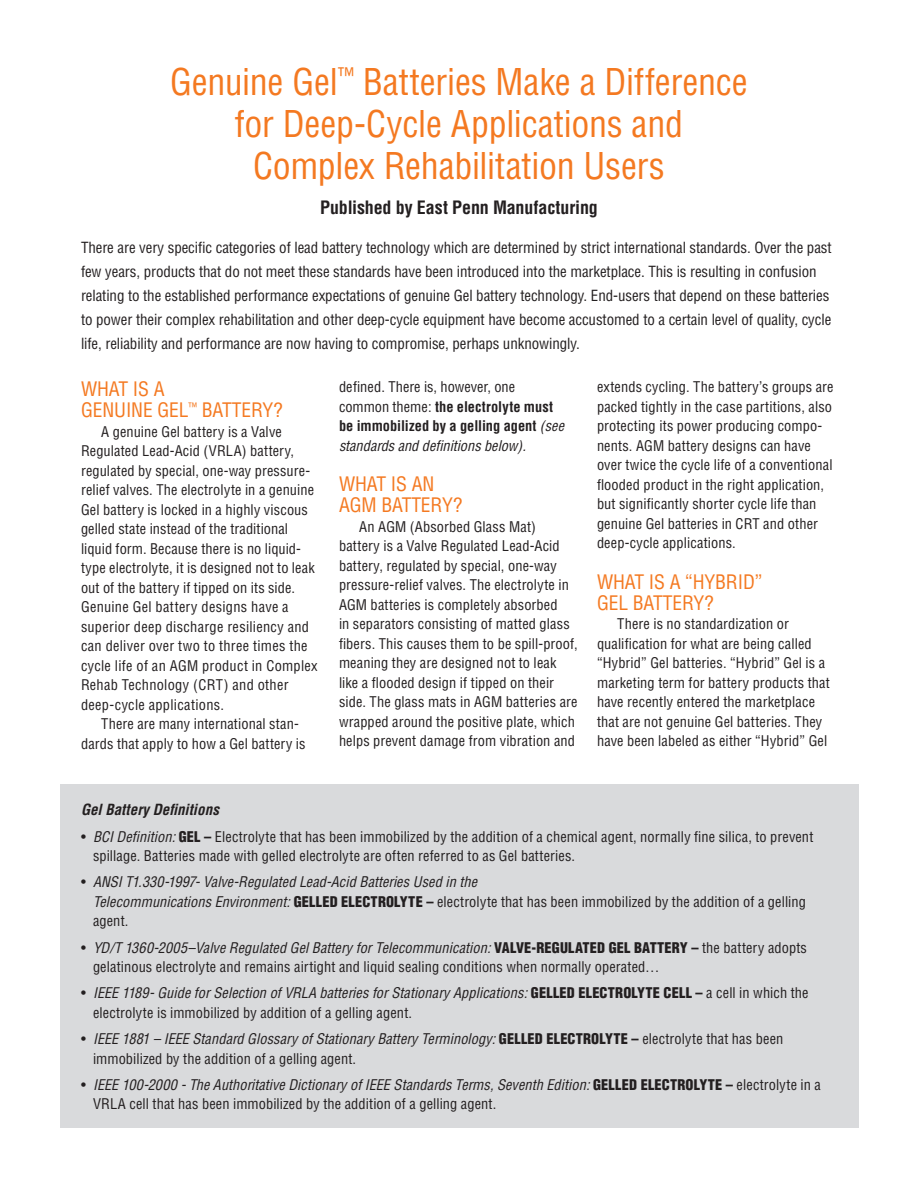
<style>
.page{position:relative;width:918px;height:1188px;background:#fff}
.page>*{position:absolute;margin:0;border:0;box-sizing:border-box;transform-origin:0 0}
.Breakheads{font:condensed 36px/42px "Helvetica";letter-spacing:-.005em;color:#f47921;text-align:center}
.Breakheads-2{font:condensed 19.5px/21px "Helvetica";letter-spacing:-.005em;color:#f47921}
.t1{font:700 condensed 18px "Helvetica";letter-spacing:-.01em;color:#231f20}
.t2{font:condensed 15px/24px "Helvetica";letter-spacing:-.005em;color:#231f20}
.Subheads{font:italic 700 condensed 15px "Helvetica";color:#231f20}
.body_text{font:condensed 14.4px/19.5px "Helvetica";letter-spacing:.01em;color:#231f20}
.bullets{font:condensed 14.4px/19.5px "Helvetica";letter-spacing:.01em;color:#231f20}
.bullets-2{font:italic condensed 14.4px/19.5px "Helvetica";letter-spacing:.005em;color:#231f20}
.body_text-2{font:700 condensed 14.4px/19.5px "Helvetica";color:#231f20}
.s1{font-weight:400}
.s2{font-weight:400;font-style:italic}
.s3{font-style:italic}
.s4{font-weight:900}
.s5{font-style:normal}
.s6{font-weight:900;font-style:normal}
</style>
<div class="page">
<div style="left:60px;top:784px;width:799px;height:344px;background:#d9dadc"></div>
<p class="Breakheads" style="left:170px;top:60px;width:579px">Genuine Gel<sup>™</sup> Batteries Make a Difference for Deep-Cycle Applications and<br>Complex Rehabilitation Users</p>
<p class="t1" style="left:320px;top:196px;width:279px">Published by East Penn Manufacturing</p>
<p class="t2" style="left:81px;top:236px;width:752px">There are very specific categories of lead battery technology which are determined by strict international standards. Over the past few years, products that do not meet these standards have been introduced into the marketplace. This is resulting in confusion relating to the established performance expectations of genuine Gel battery technology. End-users that depend on these batteries to power their complex rehabilitation and other deep-cycle equipment have become accustomed to a certain level of quality, cycle life, reliability and performance are now having to compromise, perhaps unknowingly.</p>
<p class="body_text-2" style="left:339px;top:377px;width:227px"><span class="s1">defined. There is, however, one common theme:</span> the electrolyte must be immobilized by a gelling agent <span class="s2">(see standards and definitions below).</span></p>
<p class="Breakheads-2" style="left:339px;top:473px;width:125px">WHAT IS AN<br>AGM BATTERY?</p>
<p class="body_text" style="left:339px;top:516px;width:240px;text-indent:20px">An AGM (Absorbed Glass Mat) battery is a Valve Regulated Lead-Acid battery, regulated by special, one-way pressure-relief valves. The electrolyte in AGM batteries is completely absorbed<br>in separators consisting of matted glass fibers. This causes them to be spill-proof, meaning they are designed not to leak like a flooded design if tipped on their side. The glass mats in AGM batteries are wrapped around the positive plate, which helps prevent damage from vibration and</p>
<p class="Breakheads-2" style="left:81px;top:378px;width:203px">WHAT IS A<br>GENUINE GEL<sup>™</sup> BATTERY?</p>
<p class="body_text" style="left:81px;top:422px;width:238px;text-indent:20px">A genuine Gel battery is a Valve Regulated Lead-Acid (VRLA) battery, regulated by special, one-way pressure&shy;relief valves. The electrolyte in a genuine Gel battery is locked in a highly viscous gelled state instead of the traditional liquid form. Because there is no liquid&shy;type electrolyte, it is designed not to leak out of the battery if tipped on its side.<br>Genuine Gel battery designs have a superior deep discharge resiliency and can deliver over two to three times the cycle life of an AGM product in Complex Rehab Technology (CRT) and other deep-cycle applications.</p>
<p class="body_text" style="left:81px;top:714px;width:226px;text-indent:20px">There are many international stan&shy;dards that apply to how a Gel battery is</p>
<p class="body_text" style="left:597px;top:377px;width:238px">extends cycling. The battery’s groups are packed tightly in the case partitions, also protecting its power producing compo&shy;nents. AGM battery designs can have over twice the cycle life of a conventional flooded product in the right application, but significantly shorter cycle life than genuine Gel batteries in CRT and other deep-cycle applications.</p>
<p class="Breakheads-2" style="left:597px;top:571px;width:167px">WHAT IS A “HYBRID”<br>GEL BATTERY?</p>
<p class="body_text" style="left:597px;top:614px;width:234px;text-indent:20px">There is no standardization or qualification for what are being called “Hybrid” Gel batteries. “Hybrid” Gel is a marketing term for battery products that have recently entered the marketplace that are not genuine Gel batteries. They have been labeled as either “Hybrid” Gel</p>
<p class="Subheads" style="left:81px;top:801px;width:140px">Gel Battery Definitions</p>
<p class="bullets" style="left:93px;top:827px;width:722px;text-indent:-12px">• <span class="s3">BCI Definition:</span> <span class="s4">GEL –</span> Electrolyte that has been immobilized by the addition of a chemical agent, normally fine silica, to prevent spillage. Batteries made with gelled electrolyte are often referred to as Gel batteries.</p>
<p class="bullets-2" style="left:93px;top:872px;width:715px;text-indent:-12px"><span class="s5">•</span> ANSI T1.330-1997- Valve-Regulated Lead-Acid Batteries Used in the<br>Telecommunications Environment: <span class="s6">GELLED ELECTROLYTE –</span> <span class="s5">electrolyte that has been immobilized by the addition of a gelling agent.</span></p>
<p class="bullets" style="left:93px;top:938px;width:716px;text-indent:-12px">• <span class="s3">YD/T 1360-2005–Valve Regulated Gel Battery for Telecommunication:</span> <span class="s4">VALVE-REGULATED GEL BATTERY –</span> the battery adopts gelatinous electrolyte and remains airtight and liquid sealing conditions when normally operated…</p>
<p class="bullets-2" style="left:93px;top:983px;width:717px;text-indent:-12px"><span class="s5">•</span> IEEE 1189- Guide for Selection of VRLA batteries for Stationary Applications: <span class="s6">GELLED ELECTROLYTE CELL –</span> <span class="s5">a cell in which the electrolyte is immobilized by addition of a gelling agent.</span></p>
<p class="bullets" style="left:93px;top:1029px;width:692px;text-indent:-12px">• <span class="s3">IEEE 1881 – IEEE Standard Glossary of Stationary Battery Terminology:</span> <span class="s4">GELLED ELECTROLYTE –</span> electrolyte that has been immobilized by the addition of a gelling agent.</p>
<p class="bullets-2" style="left:93px;top:1075px;width:729px;text-indent:-12px"><span class="s5">•</span> IEEE 100-2000 - The Authoritative Dictionary of IEEE Standards Terms, Seventh Edition: <span class="s6">GELLED ELECTROLYTE –</span> <span class="s5">electrolyte in a<br>VRLA cell that has been immobilized by the addition of a gelling agent.</span></p>
</div>
